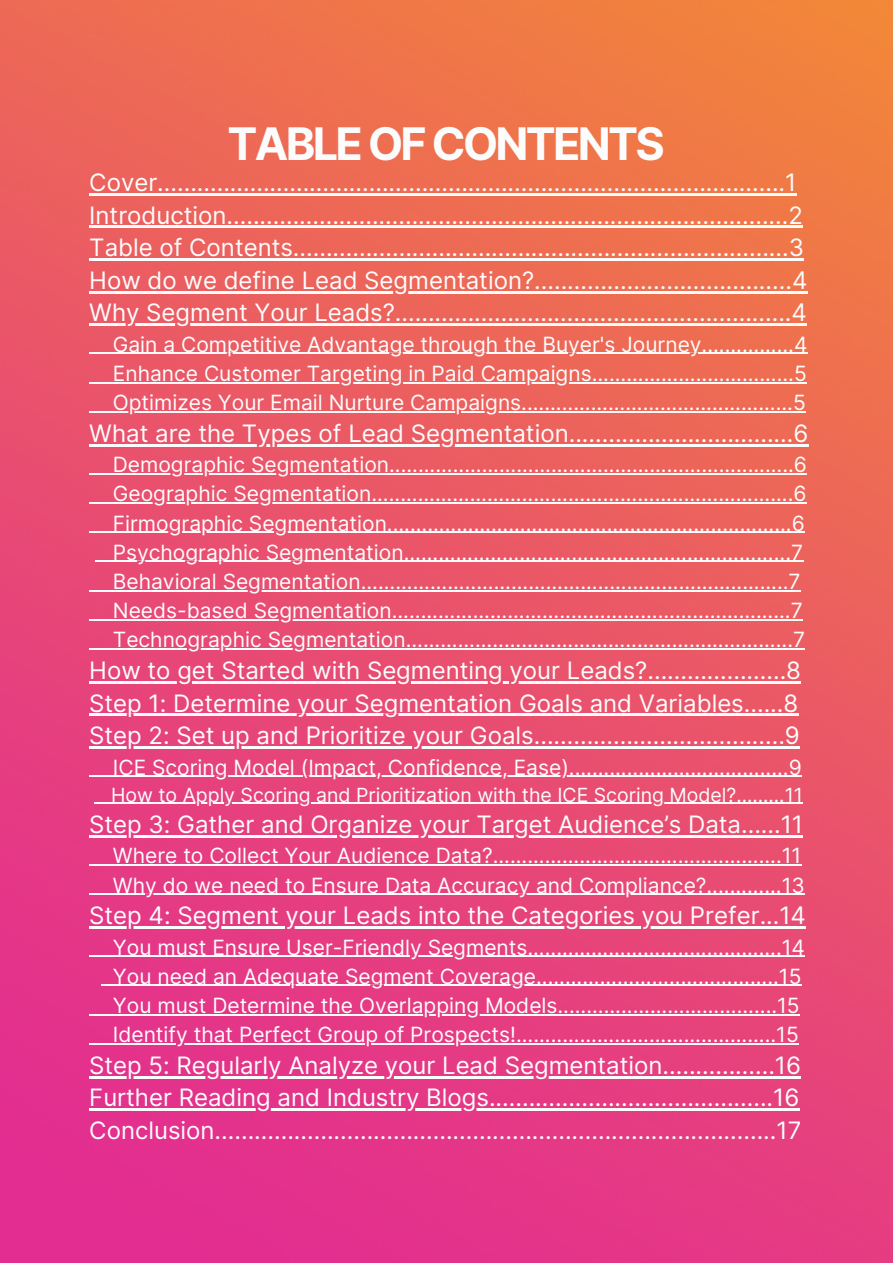
<style>
.page{position:relative;width:893px;height:1264px;background:#fff}
.page>*{position:absolute;margin:0;border:0;box-sizing:border-box;transform-origin:0 0}
.t1{font:700 44.85px "Inter";letter-spacing:-.06em;color:#fcfcfc}
.t2{font:24px "Inter";color:#fcfcfc}
.t3{font:21px "Inter";color:#fcfcfc}
.t4{font:19.5px "Inter";color:#fcfcfc}
</style>
<div class="page">
<img style="left:0;top:0;width:892px;height:1262px">
<hr style="left:89px;top:193px;width:707px;height:2px;background:#fcfcfc">
<hr style="left:89px;top:226px;width:713px;height:2px;background:#fcfcfc">
<hr style="left:89px;top:258px;width:715px;height:3px;background:#fcfcfc">
<hr style="left:89px;top:291px;width:718px;height:2px;background:#fcfcfc">
<hr style="left:89px;top:323px;width:718px;height:3px;background:#fcfcfc">
<svg style="left:89px;top:353px;width:24px;height:1px"></svg>
<hr style="left:113px;top:353px;width:694px;height:1px;background:#fcfcfc">
<svg style="left:89px;top:382px;width:24px;height:1px"></svg>
<hr style="left:113px;top:382px;width:693px;height:1px;background:#fcfcfc">
<svg style="left:89px;top:411px;width:24px;height:1px"></svg>
<hr style="left:113px;top:411px;width:692px;height:1px;background:#fcfcfc">
<hr style="left:89px;top:444px;width:719px;height:2px;background:#fcfcfc">
<svg style="left:89px;top:473px;width:24px;height:1px"></svg>
<hr style="left:113px;top:473px;width:694px;height:1px;background:#fcfcfc">
<svg style="left:89px;top:502px;width:24px;height:1px"></svg>
<hr style="left:113px;top:502px;width:693px;height:1px;background:#fcfcfc">
<hr style="left:89px;top:531px;width:24px;height:2px;background:#fcfcfc">
<hr style="left:113px;top:531px;width:691px;height:2px;background:#fcfcfc">
<svg style="left:95px;top:561px;width:18px;height:1px"></svg>
<hr style="left:113px;top:561px;width:690px;height:1px;background:#fcfcfc">
<svg style="left:89px;top:590px;width:24px;height:1px"></svg>
<hr style="left:113px;top:590px;width:687px;height:1px;background:#fcfcfc">
<svg style="left:89px;top:619px;width:24px;height:1px"></svg>
<hr style="left:113px;top:619px;width:689px;height:1px;background:#fcfcfc">
<svg style="left:89px;top:648px;width:24px;height:1px"></svg>
<hr style="left:113px;top:648px;width:692px;height:1px;background:#fcfcfc">
<hr style="left:89px;top:681px;width:712px;height:2px;background:#fcfcfc">
<hr style="left:89px;top:713px;width:709px;height:3px;background:#fcfcfc">
<hr style="left:89px;top:746px;width:710px;height:2px;background:#fcfcfc">
<svg style="left:89px;top:775px;width:24px;height:1px"></svg>
<hr style="left:113px;top:775px;width:688px;height:1px;background:#fcfcfc">
<svg style="left:95px;top:802px;width:16px;height:1px"></svg>
<hr style="left:111px;top:802px;width:691px;height:1px;background:#fcfcfc">
<hr style="left:89px;top:835px;width:714px;height:2px;background:#fcfcfc">
<svg style="left:89px;top:864px;width:24px;height:1px"></svg>
<hr style="left:113px;top:864px;width:688px;height:1px;background:#fcfcfc">
<svg style="left:89px;top:893px;width:24px;height:1px"></svg>
<hr style="left:113px;top:893px;width:691px;height:1px;background:#fcfcfc">
<hr style="left:89px;top:926px;width:717px;height:2px;background:#fcfcfc">
<svg style="left:89px;top:955px;width:24px;height:1px"></svg>
<hr style="left:113px;top:955px;width:692px;height:1px;background:#fcfcfc">
<svg style="left:101px;top:984px;width:12px;height:2px"></svg>
<hr style="left:113px;top:984px;width:688px;height:2px;background:#fcfcfc">
<svg style="left:89px;top:1014px;width:24px;height:1px"></svg>
<hr style="left:113px;top:1014px;width:686px;height:1px;background:#fcfcfc">
<svg style="left:89px;top:1043px;width:24px;height:1px"></svg>
<hr style="left:113px;top:1043px;width:685px;height:1px;background:#fcfcfc">
<hr style="left:89px;top:1075px;width:712px;height:3px;background:#fcfcfc">
<hr style="left:89px;top:1108px;width:710px;height:2px;background:#fcfcfc">
<p class="t1" style="left:227px;top:116px;width:439px">TABLE OF CONTENTS</p>
<p class="t2" style="left:89px;top:168px;width:708px">Cover...............................................................................................1</p>
<p class="t2" style="left:89px;top:200px;width:715px">Introduction.....................................................................................2</p>
<p class="t2" style="left:89px;top:233px;width:716px">Table of Contents...........................................................................3</p>
<p class="t2" style="left:89px;top:265px;width:719px">How do we define Lead Segmentation?.......................................4</p>
<p class="t2" style="left:89px;top:298px;width:719px">Why Segment Your Leads?............................................................4</p>
<p class="t3" style="left:113px;top:331px;width:696px">Gain a Competitive Advantage through the Buyer's Journey................4</p>
<p class="t3" style="left:113px;top:360px;width:695px">Enhance Customer Targeting in Paid Campaigns...................................5</p>
<p class="t3" style="left:113px;top:390px;width:694px">Optimizes Your Email Nurture Campaigns...............................................5</p>
<p class="t2" style="left:89px;top:418px;width:720px">What are the Types of Lead Segmentation..................................6</p>
<p class="t3" style="left:113px;top:451px;width:695px">Demographic Segmentation......................................................................6</p>
<p class="t3" style="left:113px;top:481px;width:695px">Geographic Segmentation.........................................................................6</p>
<p class="t3" style="left:113px;top:510px;width:693px">Firmographic Segmentation......................................................................6</p>
<p class="t3" style="left:113px;top:539px;width:691px">Psychographic Segmentation...................................................................7</p>
<p class="t3" style="left:113px;top:568px;width:689px">Behavioral Segmentation..........................................................................7</p>
<p class="t3" style="left:113px;top:598px;width:691px">Needs-based Segmentation.....................................................................7</p>
<p class="t3" style="left:113px;top:627px;width:693px">Technographic Segmentation...................................................................7</p>
<p class="t2" style="left:89px;top:655px;width:713px">How to get Started with Segmenting your Leads?.....................8</p>
<p class="t2" style="left:89px;top:688px;width:710px">Step 1: Determine your Segmentation Goals and Variables......8</p>
<p class="t2" style="left:89px;top:721px;width:712px">Step 2: Set up and Prioritize your Goals......................................9</p>
<p class="t3" style="left:113px;top:754px;width:690px">ICE Scoring Model (Impact, Confidence, Ease)......................................9</p>
<p class="t4" style="left:111px;top:782px;width:693px">How to Apply Scoring and Prioritization with the ICE Scoring Model?.........11</p>
<p class="t2" style="left:89px;top:809px;width:715px">Step 3: Gather and Organize your Target Audience’s Data......11</p>
<p class="t3" style="left:113px;top:843px;width:689px">Where to Collect Your Audience Data?..................................................11</p>
<p class="t3" style="left:113px;top:872px;width:693px">Why do we need to Ensure Data Accuracy and Compliance?.............13</p>
<p class="t2" style="left:89px;top:900px;width:718px">Step 4: Segment your Leads into the Categories you Prefer...14</p>
<p class="t3" style="left:113px;top:934px;width:693px">You must Ensure User-Friendly Segments............................................14</p>
<p class="t3" style="left:113px;top:963px;width:690px">You need an Adequate Segment Coverage..........................................15</p>
<p class="t3" style="left:113px;top:992px;width:688px">You must Determine the Overlapping Models......................................15</p>
<p class="t3" style="left:113px;top:1021px;width:687px">Identify that Perfect Group of Prospects!.............................................15</p>
<p class="t2" style="left:89px;top:1050px;width:713px">Step 5: Regularly Analyze your Lead Segmentation.................16</p>
<p class="t2" style="left:89px;top:1083px;width:711px">Further Reading and Industry Blogs...........................................16</p>
<p class="t2" style="left:89px;top:1115px;width:713px">Conclusion.....................................................................................17</p>
</div>
